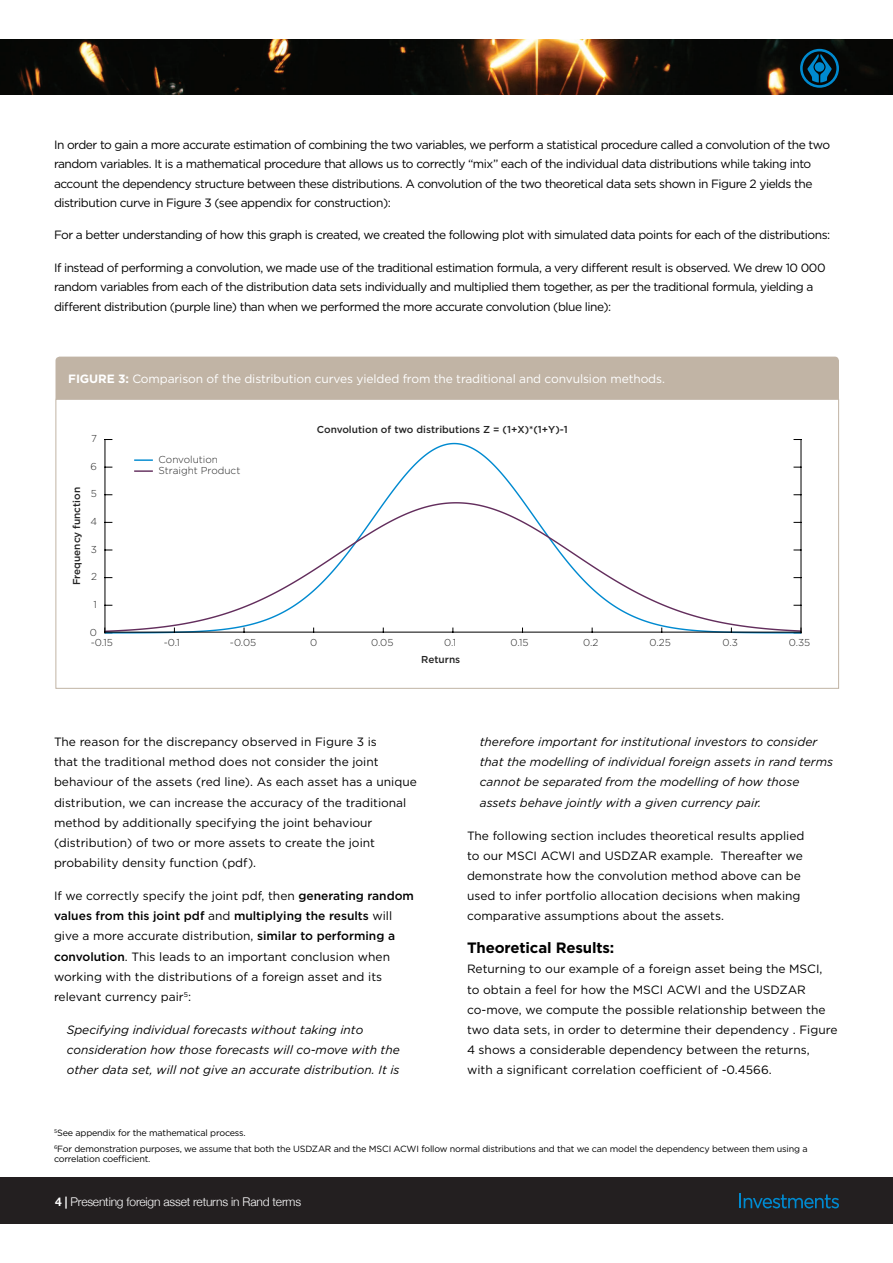
<style>
.page{position:relative;width:893px;height:1263px;background:#fff}
.page>*{position:absolute;margin:0;border:0;box-sizing:border-box;transform-origin:0 0}
.t1{font:700 15px "Gotham";letter-spacing:-.01em;color:#000}
.t2{font:12px/20.2px "Gotham";color:#000}
.t3{font:12px/19.5px "Gotham";letter-spacing:-.04em;color:#000}
.t4{font:italic 12px/20.2px "Gotham";color:#000}
.t5{font:12px "Gotham";letter-spacing:-.01em;color:#fff}
.t6{font:300 12px "Helvetica Neue";letter-spacing:-.015em;color:#fff}
.t7{font:300 10.05px/10.9px "Gotham";color:#242424}
.t8{font:500 10.05px "Gotham";color:#242424}
.t9{font:9px/15px "Gotham";letter-spacing:-.02em;color:#000}
.s1{font-weight:700}
.s2{font-weight:500}
</style>
<div class="page">
<img style="left:0;top:39px;width:892px;height:56px">
<svg style="left:800px;top:49px;width:39px;height:39px;background:#033e5a"></svg>
<div style="left:0;top:1177px;width:893px;height:47px;background:#231f20"></div>
<svg style="left:739px;top:1193px;width:100px;height:15px"></svg>
<hr style="left:892px;top:39px;width:1px;height:56px;background:#231f20">
<div style="left:55px;top:357px;width:784px;height:42px;background:#c1b4a5"></div>
<hr style="left:801px;top:439px;width:1px;height:194px;background:#000001">
<hr style="left:105px;top:439px;width:1px;height:194px;background:#000001">
<svg style="left:104px;top:442px;width:698px;height:192px"></svg>
<svg style="left:104px;top:501px;width:698px;height:131px"></svg>
<svg style="left:134px;top:459px;width:19px;height:2px"></svg>
<svg style="left:134px;top:470px;width:19px;height:2px"></svg>
<svg style="left:794px;top:628px;width:8px;height:5px"></svg>
<svg style="left:104px;top:628px;width:8px;height:5px"></svg>
<hr style="left:105px;top:632px;width:696px;height:1px;background:#000001">
<p class="t3" style="left:54px;top:134px;width:778px">In order to gain a more accurate estimation of combining the two variables, we perform a statistical procedure called a convolution of the two random variables. It is a mathematical procedure that allows us to correctly “mix” each of the individual data distributions while taking into account the dependency structure between these distributions. A convolution of the two theoretical data sets shown in Figure 2 yields the distribution curve in Figure 3 (see appendix for construction):</p>
<p class="t3" style="left:54px;top:225px;width:778px">For a better understanding of how this graph is created, we created the following plot with simulated data points for each of the distributions:</p>
<p class="t3" style="left:54px;top:257px;width:773px">If instead of performing a convolution, we made use of the traditional estimation formula, a very different result is observed. We drew 10 000 random variables from each of the distribution data sets individually and multiplied them together, as per the traditional formula, yielding a different distribution (purple line) than when we performed the more accurate convolution (blue line):</p>
<p class="t5" style="left:68px;top:371px;width:598px"><span class="s1">FIGURE 3:</span> Comparison of the distribution curves yielded from the traditional and convulsion methods.</p>
<p class="t8" style="left:70px;top:585px;width:100px;rotate:-90deg">Frequency function</p>
<p class="t7" style="left:91px;top:433px;width:7px">7</p>
<p class="t7" style="left:91px;top:461px;width:8px">6</p>
<p class="t7" style="left:91px;top:488px;width:8px">5</p>
<p class="t7" style="left:90px;top:516px;width:8px">4</p>
<p class="t7" style="left:91px;top:543px;width:8px">3</p>
<p class="t7" style="left:91px;top:571px;width:7px">2</p>
<p class="t7" style="left:94px;top:599px;width:5px">1</p>
<p class="t7" style="left:90px;top:626px;width:9px">0</p>
<p class="t7" style="left:159px;top:453px;width:83px">Convolution<br>Straight Product</p>
<p class="t8" style="left:317px;top:423px;width:252px">Convolution of two distributions Z = (1+X)*(1+Y)-1</p>
<p class="t7" style="left:91px;top:637px;width:24px">-0.15</p>
<p class="t7" style="left:164px;top:637px;width:18px">-0.1</p>
<p class="t7" style="left:230px;top:637px;width:28px">-0.05</p>
<p class="t7" style="left:310px;top:637px;width:9px">0</p>
<p class="t7" style="left:371px;top:637px;width:24px">0.05</p>
<p class="t7" style="left:444px;top:637px;width:14px">0.1</p>
<p class="t7" style="left:510px;top:637px;width:20px">0.15</p>
<p class="t7" style="left:583px;top:637px;width:17px">0.2</p>
<p class="t7" style="left:650px;top:637px;width:23px">0.25</p>
<p class="t7" style="left:722px;top:637px;width:17px">0.3</p>
<p class="t7" style="left:789px;top:637px;width:23px">0.35</p>
<p class="t8" style="left:421px;top:653px;width:41px">Returns</p>
<p class="t2" style="left:54px;top:731px;width:364px">The reason for the discrepancy observed in Figure 3 is<br>that the traditional method does not consider the joint behaviour of the assets (red line). As each asset has a unique distribution, we can increase the accuracy of the traditional method by additionally specifying the joint behaviour (distribution) of two or more assets to create the joint probability density function (pdf).</p>
<p class="t2" style="left:54px;top:885px;width:361px">If we correctly specify the joint pdf, then <span class="s2">generating random values from this joint pdf</span> and <span class="s2">multiplying the results</span> will give a more accurate distribution, <span class="s2">similar to performing a convolution</span>. This leads to an important conclusion when working with the distributions of a foreign asset and its relevant currency pair<sup>5</sup>:</p>
<p class="t4" style="left:67px;top:1019px;width:335px">Specifying individual forecasts without taking into consideration how those forecasts will co-move with the other data set, will not give an accurate distribution. It is</p>
<p class="t4" style="left:480px;top:731px;width:355px">therefore important for institutional investors to consider that the modelling of individual foreign assets in rand terms cannot be separated from the modelling of how those assets behave jointly with a given currency pair.</p>
<p class="t2" style="left:467px;top:825px;width:339px">The following section includes theoretical results applied to our MSCI ACWI and USDZAR example. Thereafter we demonstrate how the convolution method above can be used to infer portfolio allocation decisions when making comparative assumptions about the assets.</p>
<p class="t1" style="left:467px;top:938px;width:149px">Theoretical Results:</p>
<p class="t2" style="left:467px;top:959px;width:372px">Returning to our example of a foreign asset being the MSCI, to obtain a feel for how the MSCI ACWI and the USDZAR co-move, we compute the possible relationship between the two data sets, in order to determine their dependency . Figure 4 shows a considerable dependency between the returns, with a significant correlation coefficient of -0.4566.</p>
<p class="t9" style="left:54px;top:1125px;width:755px"><sup>5</sup>See appendix for the mathematical process.<br><sup>6</sup>For demonstration purposes, we assume that both the USDZAR and the MSCI ACWI follow normal distributions and that we can model the dependency between them using a</p>
<p class="t9" style="left:54px;top:1151px;width:98px">correlation coefficient.</p>
<p class="t6" style="left:55px;top:1192px;width:247px"><span class="s1">4 |</span> Presenting foreign asset returns in Rand terms</p>
</div>
